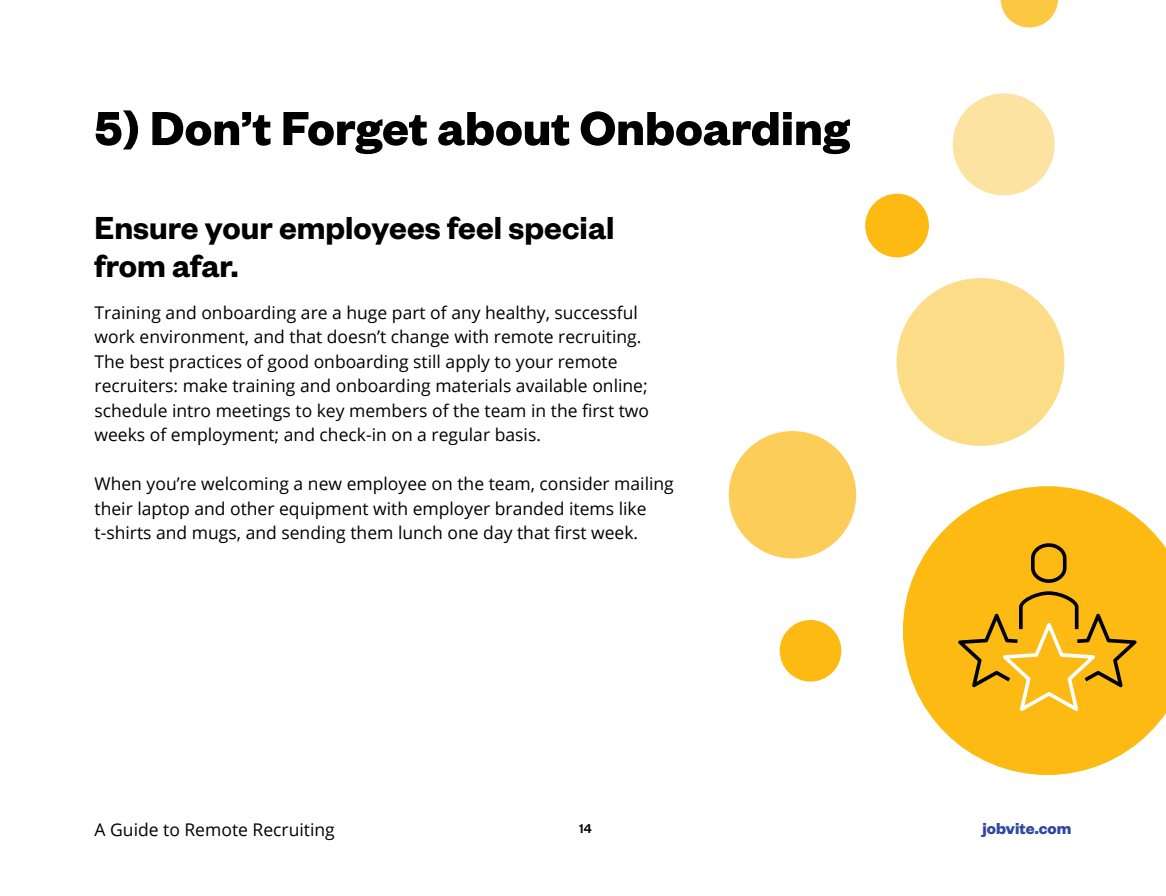
<style>
.page{position:relative;width:1166px;height:896px;background:#fff}
.page>*{position:absolute;margin:0;border:0;box-sizing:border-box;transform-origin:0 0}
.t1{font:700 52.5px "Founders Grotesk";color:#000}
.t2{font:600 35px/38.5px "Founders Grotesk";color:#000}
.t3{font:17.5px/24.5px "Open Sans";color:#000}
.t4{font:700 17.5px "Founders Grotesk";color:#31479e}
.t5{font:500 14px "Founders Grotesk";color:#000}
</style>
<div class="page">
<svg style="left:903px;top:486px;width:263px;height:289px;fill:#fcba12"></svg>
<div style="left:896px;top:278px;width:168px;height:168px;background:#fddc88;border-radius:50%"></div>
<div style="left:952px;top:93px;width:102px;height:102px;background:#fde3a1;border-radius:50%"></div>
<div style="left:865px;top:194px;width:64px;height:63px;background:#fcba12;border-radius:50%"></div>
<svg style="left:1000px;top:0;width:58px;height:28px"></svg>
<div style="left:779px;top:620px;width:62px;height:62px;background:#fcba12;border-radius:50%"></div>
<div style="left:728px;top:431px;width:128px;height:127px;background:#fcce59;border-radius:50%"></div>
<svg style="left:958px;top:591px;width:178px;height:120px;background:#e8ae1d"></svg>
<svg style="left:1031px;top:543px;width:35px;height:40px"></svg>
<h1 class="t1" style="left:94px;top:95px;width:757px">5) Don’t Forget about Onboarding</h1>
<h2 class="t2" style="left:94px;top:206px;width:521px">Ensure your employees feel special from afar.</h2>
<p class="t3" style="left:94px;top:299px;width:556px">Training and onboarding are a huge part of any healthy, successful work environment, and that doesn’t change with remote recruiting.<br>The best practices of good onboarding still apply to your remote recruiters: make training and onboarding materials available online; schedule intro meetings to key members of the team in the first two weeks of employment; and check-in on a regular basis.</p>
<p class="t3" style="left:94px;top:471px;width:581px">When you’re welcoming a new employee on the team, consider mailing their laptop and other equipment with employer branded items like t-shirts and mugs, and sending them lunch one day that first week.</p>
<p class="t3" style="left:94px;top:817px;width:242px">A Guide to Remote Recruiting</p>
<p class="t5" style="left:579px;top:820px;width:14px">14</p>
<p class="t4" style="left:982px;top:817px;width:90px">jobvite.com</p>
</div>
